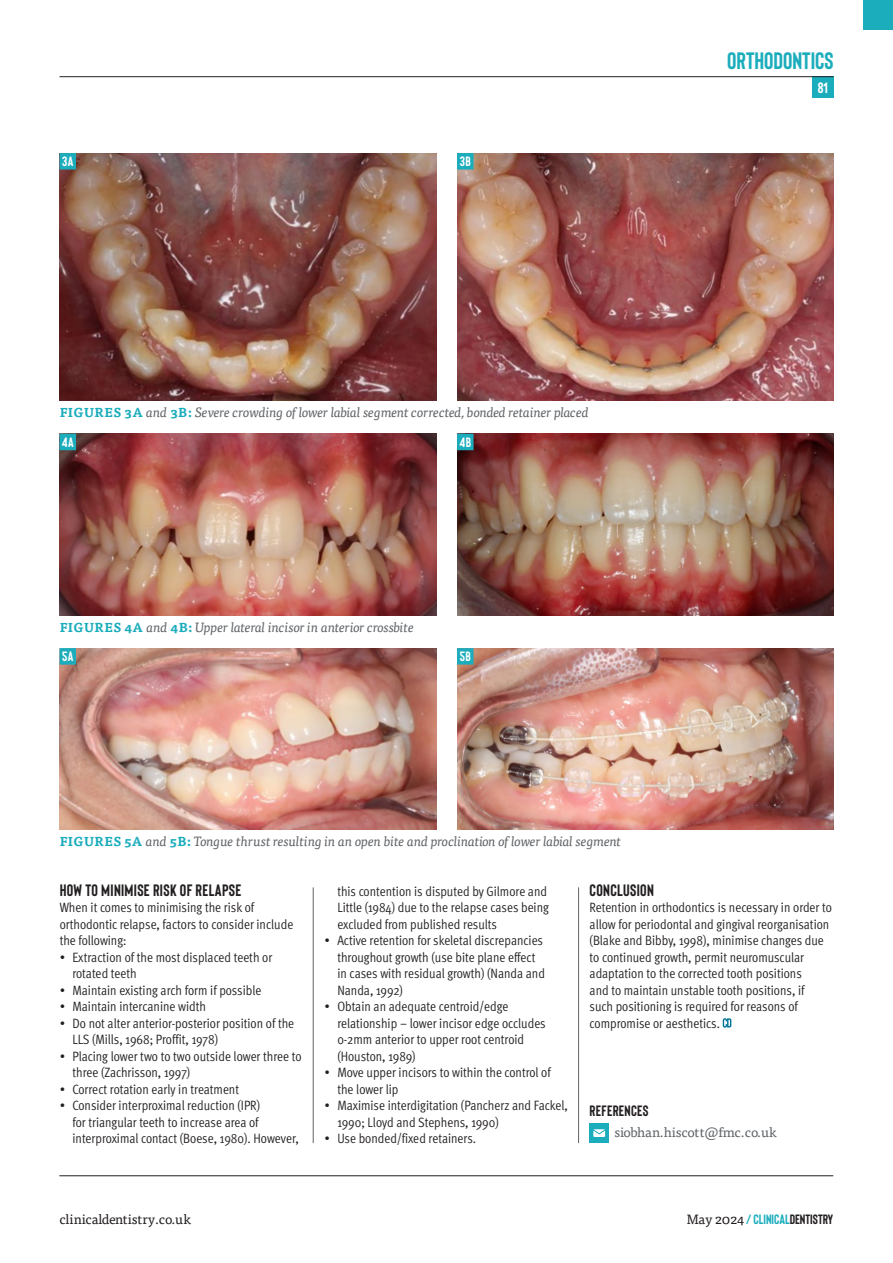
<style>
.page{position:relative;width:893px;height:1263px;background:#fff}
.page>*{position:absolute;margin:0;border:0;box-sizing:border-box;transform-origin:0 0}
.t1{font:700 23.7px "Bison";color:#1cadbd}
.Crosshead{font:700 16.5px "Bison";letter-spacing:.02em;color:#231f20}
.Bio_Tag{font:700 15px "Bison";letter-spacing:.02em;color:#231f20}
.t2{font:700 15px "Bison";color:#fff}
.Body_First_Para{font:13.5px/16.5px "Meta OT Cond Norm";color:#231f20}
.Picture_Caption{font:italic 13.5px "Tisa Pro";letter-spacing:-.025em;color:#606468}
.t3{font:700 13.5px "Bison";color:#1cadbd}
.Contact_Point{font:13.5px "Tisa Pro";color:#606468}
.t4{font:13.5px "Tisa Pro";color:#231f20}
.Picture_number{font:700 13.5px "Bison";letter-spacing:.02em;color:#fff}
.s1{font-weight:700;font-style:normal;font-size:12.75px;color:#1cadbd}
.s2{font-family:"Tisa Pro";font-weight:400;color:#231f20}
.s3{color:#231f20}
</style>
<div class="page">
<hr style="left:59px;top:1175px;width:774px;height:1px;background:#231f20">
<div style="left:812px;top:77px;width:21px;height:21px;background:#1cadbd"></div>
<hr style="left:60px;top:76px;width:773px;height:1px;background:#231f20">
<div style="left:863px;top:0;width:30px;height:30px;background:#1cadbd"></div>
<hr style="left:313px;top:887px;width:1px;height:256px;background:#606468">
<hr style="left:578px;top:887px;width:1px;height:256px;background:#606468">
<img style="left:60px;top:153px;width:376px;height:248px">
<img style="left:60px;top:434px;width:376px;height:181px">
<img style="left:60px;top:648px;width:376px;height:182px">
<img style="left:457px;top:153px;width:377px;height:248px">
<img style="left:457px;top:434px;width:377px;height:181px">
<img style="left:457px;top:648px;width:377px;height:182px">
<div style="left:60px;top:153px;width:16px;height:17px;background:#1cadbd"></div>
<div style="left:60px;top:434px;width:16px;height:16px;background:#1cadbd"></div>
<div style="left:60px;top:648px;width:16px;height:17px;background:#1cadbd"></div>
<div style="left:457px;top:153px;width:17px;height:17px;background:#1cadbd"></div>
<div style="left:457px;top:434px;width:17px;height:16px;background:#1cadbd"></div>
<div style="left:457px;top:648px;width:17px;height:17px;background:#1cadbd"></div>
<svg style="left:723px;top:1018px;width:8px;height:10px"></svg>
<div style="left:590px;top:1123px;width:19px;height:20px;background:#1cadbd"></div>
<svg style="left:593px;top:1129px;width:12px;height:8px"></svg>
<h1 class="t1" style="left:727px;top:46px;width:108px">ORTHODONTICS</h1>
<p class="Picture_number" style="left:62px;top:153px;width:13px">3A</p>
<p class="Picture_number" style="left:460px;top:153px;width:12px">3B</p>
<p class="Picture_Caption" style="left:60px;top:402px;width:531px"><span class="s1">FIGURES 3A</span> and <span class="s1">3B:</span> Severe crowding of lower labial segment corrected, bonded retainer placed</p>
<p class="Picture_number" style="left:62px;top:433px;width:13px">4A</p>
<p class="Picture_number" style="left:460px;top:433px;width:13px">4B</p>
<p class="Picture_Caption" style="left:60px;top:617px;width:356px"><span class="s1">FIGURES 4A</span> and <span class="s1">4B:</span> Upper lateral incisor in anterior crossbite</p>
<p class="Picture_number" style="left:62px;top:648px;width:13px">5A</p>
<p class="Picture_number" style="left:460px;top:648px;width:12px">5B</p>
<p class="Picture_Caption" style="left:60px;top:831px;width:563px"><span class="s1">FIGURES 5A</span> and <span class="s1">5B:</span> Tongue thrust resulting in an open bite and proclination of lower labial segment</p>
<p class="t2" style="left:818px;top:78px;width:12px">81</p>
<p class="Crosshead" style="left:60px;top:879px;width:183px">HOW TO MINIMISE RISK OF RELAPSE</p>
<p class="Body_First_Para" style="left:60px;top:899px;width:235px">When it comes to minimising the risk of orthodontic relapse, factors to consider include the following:</p>
<p class="Body_First_Para" style="left:72px;top:948px;width:201px;text-indent:-13px">• Extraction of the most displaced teeth or rotated teeth</p>
<p class="Body_First_Para" style="left:60px;top:981px;width:203px">• Maintain existing arch form if possible</p>
<p class="Body_First_Para" style="left:60px;top:998px;width:148px">• Maintain intercanine width</p>
<p class="Body_First_Para" style="left:72px;top:1014px;width:223px;text-indent:-13px">• Do not alter anterior-posterior position of the<br>LLS (Mills, 1968; Proffit, 1978)</p>
<p class="Body_First_Para" style="left:72px;top:1047px;width:231px;text-indent:-13px">• Placing lower two to two outside lower three to three (Zachrisson, 1997)</p>
<p class="Body_First_Para" style="left:60px;top:1080px;width:181px">• Correct rotation early in treatment</p>
<p class="Body_First_Para" style="left:72px;top:1097px;width:228px;text-indent:-13px">• Consider interproximal reduction (IPR)<br>for triangular teeth to increase area of interproximal contact (Boese, 1980). However,</p>
<p class="Bio_Tag" style="left:590px;top:1101px;width:61px">REFERENCES</p>
<p class="Crosshead" style="left:590px;top:879px;width:66px">CONCLUSION</p>
<p class="Body_First_Para" style="left:590px;top:899px;width:244px">Retention in orthodontics is necessary in order to allow for periodontal and gingival reorganisation (Blake and Bibby, 1998), minimise changes due to continued growth, permit neuromuscular adaptation to the corrected tooth positions<br>and to maintain unstable tooth positions, if<br>such positioning is required for reasons of compromise or aesthetics.</p>
<p class="Body_First_Para" style="left:337px;top:882px;width:213px">this contention is disputed by Gilmore and<br>Little (1984) due to the relapse cases being excluded from published results</p>
<p class="Body_First_Para" style="left:337px;top:932px;width:209px;text-indent:-13px">• Active retention for skeletal discrepancies throughout growth (use bite plane effect in cases with residual growth) (Nanda and Nanda, 1992)</p>
<p class="Body_First_Para" style="left:337px;top:998px;width:210px;text-indent:-13px">• Obtain an adequate centroid/edge relationship – lower incisor edge occludes 0-2mm anterior to upper root centroid (Houston, 1989)</p>
<p class="Body_First_Para" style="left:337px;top:1064px;width:215px;text-indent:-13px">• Move upper incisors to within the control of the lower lip</p>
<p class="Body_First_Para" style="left:337px;top:1097px;width:232px;text-indent:-13px">• Maximise interdigitation (Pancherz and Fackel,<br>1990; Lloyd and Stephens, 1990)</p>
<p class="Body_First_Para" style="left:325px;top:1130px;width:153px">• Use bonded/fixed retainers.</p>
<p class="Contact_Point" style="left:614px;top:1122px;width:164px">siobhan.hiscott@fmc.co.uk</p>
<p class="t4" style="left:60px;top:1209px;width:133px">clinicaldentistry.co.uk</p>
<p class="t3" style="left:687px;top:1211px;width:148px"><span class="s2">May 2024</span> / CLINICAL<span class="s3">DENTISTRY</span></p>
</div>
